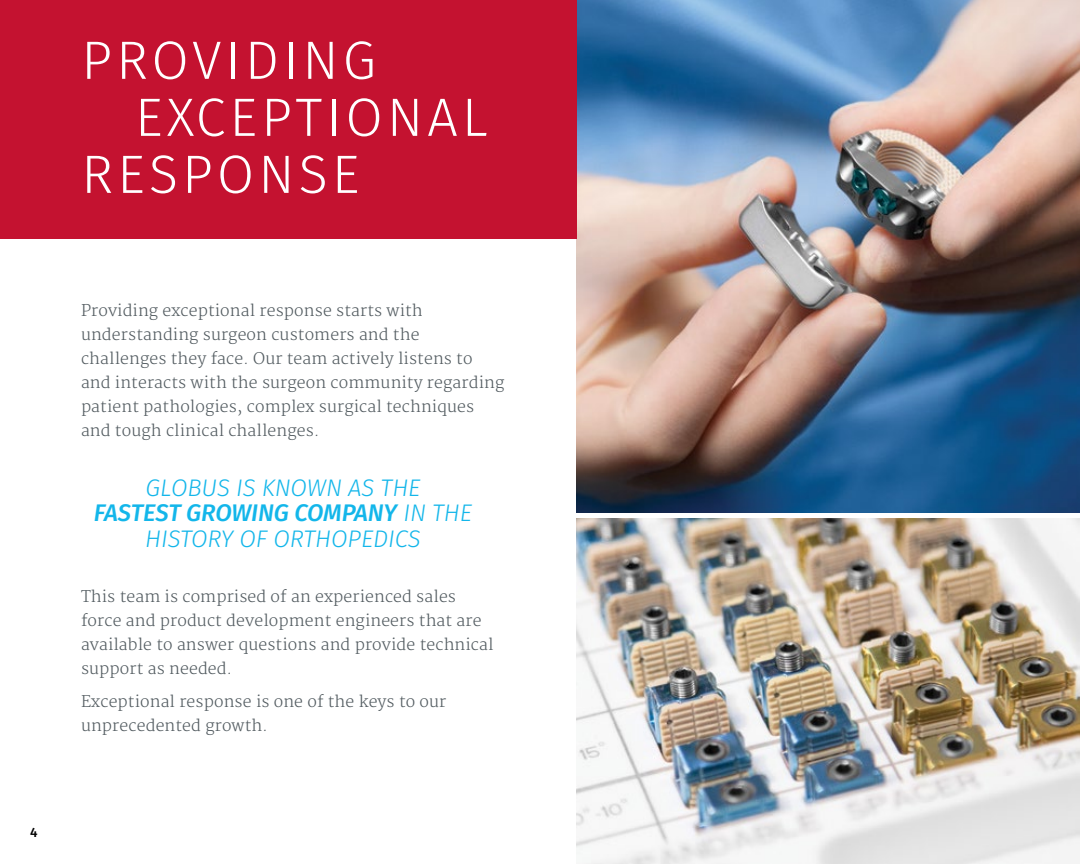
<style>
.page{position:relative;width:1080px;height:864px;background:#fff}
.page>*{position:absolute;margin:0;border:0;box-sizing:border-box;transform-origin:0 0}
.t1{font:300 54px "Fira Sans";letter-spacing:.075em;color:#fff}
.t2{font:italic 300 24px/25.5px "Fira Sans";letter-spacing:-.005em;color:#13b6ea;text-align:center}
.t3{font:300 15.75px/24px "Merriweather";letter-spacing:.01em;color:#515a5f}
.t4{font:500 13.5px "Fira Sans";color:#000}
.s1{font-weight:500}
</style>
<div class="page">
<img style="left:577px;top:0;width:503px;height:513px">
<div style="left:0;top:0;width:577px;height:239px;background:#c41230"></div>
<img style="left:577px;top:518px;width:503px;height:346px">
<p class="t4" style="left:30px;top:823px;width:9px">4</p>
<h1 class="t1" style="left:81px;top:22px;width:296px">PROVIDING</h1>
<h1 class="t1" style="left:135px;top:79px;width:354px">EXCEPTIONAL</h1>
<h1 class="t1" style="left:81px;top:136px;width:280px">RESPONSE</h1>
<p class="t3" style="left:81px;top:299px;width:425px">Providing exceptional response starts with understanding surgeon customers and the challenges they face. Our team actively listens to and interacts with the surgeon community regarding patient pathologies, complex surgical techniques and tough clinical challenges.</p>
<h2 class="t2" style="left:94px;top:476px;width:380px">GLOBUS IS KNOWN AS THE<br><span class="s1">FASTEST GROWING COMPANY</span> IN THE<br>HISTORY OF ORTHOPEDICS</h2>
<p class="t3" style="left:81px;top:585px;width:414px">This team is comprised of an experienced sales force and product development engineers that are available to answer questions and provide technical support as needed.</p>
<p class="t3" style="left:81px;top:690px;width:367px">Exceptional response is one of the keys to our unprecedented growth.</p>
</div>
